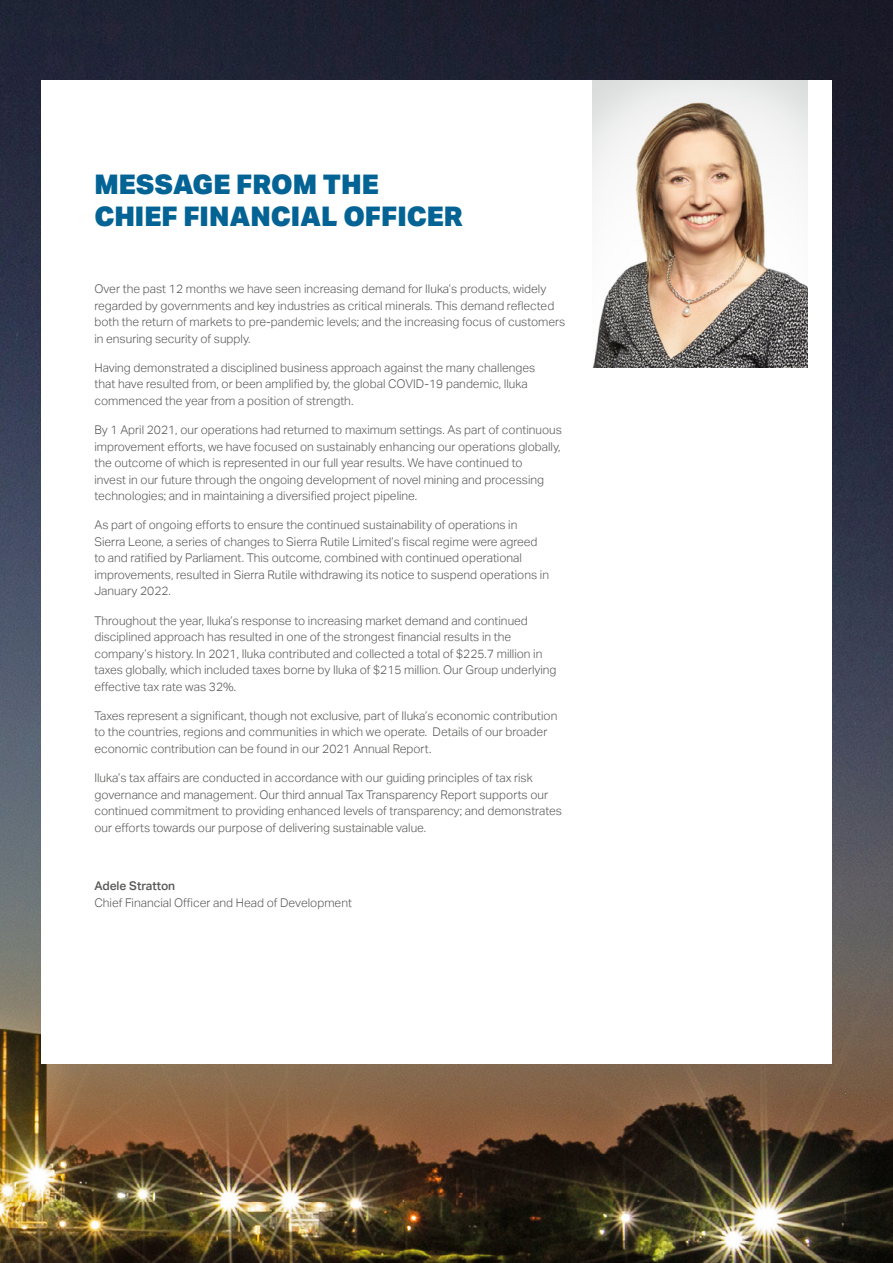
<style>
.page{position:relative;width:893px;height:1263px;background:#fff}
.page>*{position:absolute;margin:0;border:0;box-sizing:border-box;transform-origin:0 0}
.t1{font:900 27px/32.4px "Aktiv Grotesk";color:#036394}
.t2{font:300 12px/16.5px "Aktiv Grotesk";color:#575756}
.t3{font:500 12px "Aktiv Grotesk";color:#575756}
</style>
<div class="page">
<img style="left:0;top:0;width:893px;height:1263px">
<div style="left:41px;top:81px;width:790px;height:983px;background:#fff"></div>
<img style="left:593px;top:81px;width:215px;height:286px">
<h1 class="t1" style="left:94px;top:167px;width:370px">MESSAGE FROM THE<br>CHIEF FINANCIAL OFFICER</h1>
<p class="t2" style="left:94px;top:281px;width:472px">Over the past 12 months we have seen increasing demand for Iluka’s products, widely regarded by governments and key industries as critical minerals. This demand reflected both the return of markets to pre-pandemic levels; and the increasing focus of customers in ensuring security of supply.</p>
<p class="t2" style="left:94px;top:359px;width:442px">Having demonstrated a disciplined business approach against the many challenges that have resulted from, or been amplified by, the global COVID-19 pandemic, Iluka commenced the year from a position of strength.</p>
<p class="t2" style="left:94px;top:422px;width:469px">By 1 April 2021, our operations had returned to maximum settings. As part of continuous improvement efforts, we have focused on sustainably enhancing our operations globally, the outcome of which is represented in our full year results. We have continued to<br>invest in our future through the ongoing development of novel mining and processing technologies; and in maintaining a diversified project pipeline.</p>
<p class="t2" style="left:94px;top:517px;width:456px">As part of ongoing efforts to ensure the continued sustainability of operations in Sierra Leone, a series of changes to Sierra Rutile Limited’s fiscal regime were agreed to and ratified by Parliament. This outcome, combined with continued operational improvements, resulted in Sierra Rutile withdrawing its notice to suspend operations in January 2022.</p>
<p class="t2" style="left:94px;top:612px;width:464px">Throughout the year, Iluka’s response to increasing market demand and continued disciplined approach has resulted in one of the strongest financial results in the company’s history. In 2021, Iluka contributed and collected a total of $225.7 million in taxes globally, which included taxes borne by Iluka of $215 million. Our Group underlying effective tax rate was 32%.</p>
<p class="t2" style="left:94px;top:707px;width:464px">Taxes represent a significant, though not exclusive, part of Iluka’s economic contribution to the countries, regions and communities in which we operate. Details of our broader economic contribution can be found in our 2021 Annual Report.</p>
<p class="t2" style="left:94px;top:770px;width:469px">Iluka’s tax affairs are conducted in accordance with our guiding principles of tax risk governance and management. Our third annual Tax Transparency Report supports our continued commitment to providing enhanced levels of transparency; and demonstrates our efforts towards our purpose of delivering sustainable value.</p>
<p class="t3" style="left:94px;top:879px;width:82px">Adele Stratton</p>
<p class="t2" style="left:94px;top:894px;width:259px">Chief Financial Officer and Head of Development</p>
</div>
